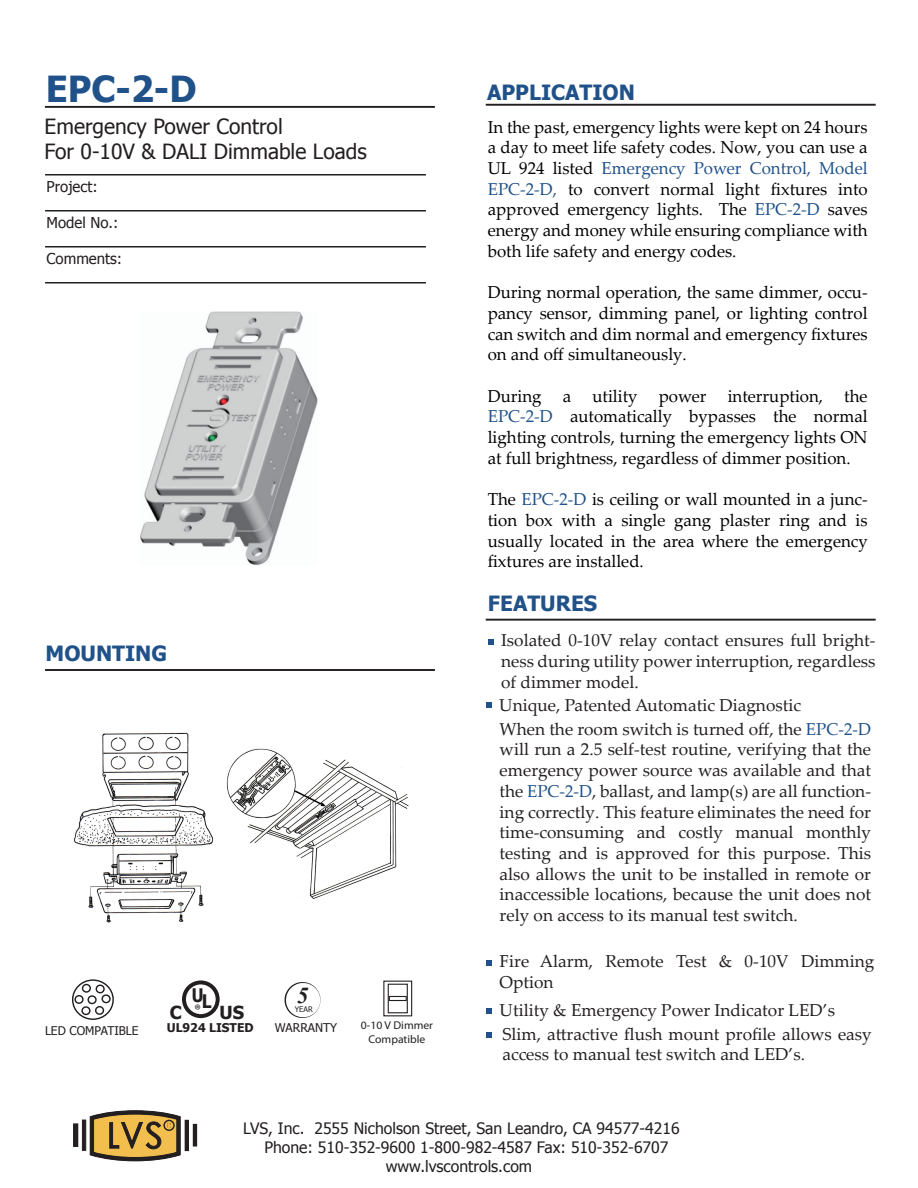
<style>
.page{position:relative;width:918px;height:1188px;background:#fff}
.page>*{position:absolute;margin:0;border:0;box-sizing:border-box;transform-origin:0 0}
.t1{font:700 35.85px "Tahoma";color:#205189}
.t2{font:700 28.8px "Vijaya";color:#231f20}
.t3{font:21px/25.2px "Tahoma";color:#231f20}
.t4{font:700 21px "Tahoma";color:#205189}
.t5{font:700 18.6px "Tahoma";color:#231f20;scale:.85 1}
.t6{font:700 18px "Tahoma";color:#231f20}
.t7{font:17.25px/20.7px "Palatino Linotype";color:#000;text-align:justify}
.t8{font:17.25px/20.7px "Palatino Linotype";color:#231f20}
.t9{font:15.75px "Tahoma";color:#231f20}
.t10{font:15px "Tahoma";color:#231f20}
.t11{font:12px "Tahoma";color:#231f20}
.t12{font:700 12px "Tahoma";color:#231f20}
.t13{font:11.25px/13.5px "Myriad Pro";color:#231f20;text-align:center}
.t14{font:7.65px "Tahoma";color:#231f20}
.s1{color:#205189}
</style>
<div class="page">
<hr style="left:45px;top:174px;width:381px;height:2px;background:#231f20">
<hr style="left:45px;top:210px;width:381px;height:2px;background:#231f20">
<hr style="left:45px;top:246px;width:381px;height:2px;background:#231f20">
<hr style="left:45px;top:282px;width:381px;height:2px;background:#231f20">
<hr style="left:45px;top:106px;width:390px;height:2px;background:#231f20">
<hr style="left:45px;top:669px;width:390px;height:2px;background:#231f20">
<hr style="left:486px;top:104px;width:390px;height:2px;background:#231f20">
<hr style="left:486px;top:619px;width:390px;height:2px;background:#231f20">
<hr style="left:185px;top:1120px;width:4px;height:31px;background:#231f20">
<svg style="left:73px;top:1123px;width:5px;height:24px"></svg>
<hr style="left:74px;top:1124px;width:4px;height:22px;background:#231f20">
<div style="left:82px;top:1120px;width:4px;height:31px;background:#231f20;border:1px solid #231f20"></div>
<hr style="left:193px;top:1124px;width:4px;height:22px;background:#231f20">
<svg style="left:90px;top:1110px;width:91px;height:52px;background:#ac8d4e"></svg>
<div style="left:163px;top:1120px;width:12px;height:11px;border:1px solid #231f20;border-radius:50%"></div>
<svg style="left:73px;top:980px;width:40px;height:39px"></svg>
<div style="left:72px;top:979px;width:42px;height:41px;border:1px solid #231f20;border-radius:50%"></div>
<svg style="left:83px;top:985px;width:7px;height:7px"></svg>
<div style="left:82px;top:984px;width:9px;height:9px;border:1px solid #231f20;border-radius:50%"></div>
<div style="left:96px;top:985px;width:8px;height:8px;background:#fff;border-radius:50%"></div>
<div style="left:96px;top:985px;width:9px;height:8px;border:1px solid #231f20;border-radius:50%"></div>
<svg style="left:75px;top:996px;width:8px;height:7px"></svg>
<div style="left:74px;top:995px;width:10px;height:9px;border:1px solid #231f20;border-radius:50%"></div>
<svg style="left:82px;top:1007px;width:8px;height:7px"></svg>
<div style="left:81px;top:1006px;width:10px;height:9px;border:1px solid #231f20;border-radius:50%"></div>
<svg style="left:96px;top:1007px;width:7px;height:7px"></svg>
<div style="left:95px;top:1006px;width:9px;height:9px;border:1px solid #231f20;border-radius:50%"></div>
<svg style="left:102px;top:995px;width:8px;height:8px"></svg>
<div style="left:102px;top:994px;width:9px;height:9px;border:1px solid #231f20;border-radius:50%"></div>
<svg style="left:88px;top:996px;width:8px;height:8px"></svg>
<div style="left:88px;top:995px;width:9px;height:9px;border:1px solid #231f20;border-radius:50%"></div>
<div style="left:182px;top:980px;width:38px;height:38px;border:4px solid #231f20;border-radius:50%"></div>
<svg style="left:284px;top:982px;width:37px;height:36px"></svg>
<svg style="left:487px;top:702px;width:5px;height:6px"></svg>
<svg style="left:487px;top:961px;width:5px;height:5px"></svg>
<svg style="left:487px;top:1009px;width:5px;height:5px"></svg>
<svg style="left:487px;top:1033px;width:5px;height:5px"></svg>
<svg style="left:488px;top:640px;width:5px;height:5px"></svg>
<hr style="left:1px;top:1135px;width:295px;height:1px;background:#231f20">
<svg style="left:383px;top:981px;width:29px;height:35px"></svg>
<div style="left:388px;top:984px;width:20px;height:29px;background:#fff;border:1px solid #231f20"></div>
<svg style="left:389px;top:996px;width:18px;height:5px"></svg>
<img style="left:140px;top:311px;width:178px;height:255px">
<img style="left:226px;top:748px;width:183px;height:151px">
<img style="left:74px;top:732px;width:139px;height:191px">
<h1 class="t1" style="left:46px;top:64px;width:152px">EPC-2-D</h1>
<p class="t3" style="left:45px;top:113px;width:324px">Emergency Power Control<br>For 0-10V &amp; DALI Dimmable Loads</p>
<p class="t10" style="left:47px;top:176px;width:52px">Project:</p>
<p class="t10" style="left:47px;top:212px;width:73px">Model No.:</p>
<p class="t10" style="left:47px;top:248px;width:77px">Comments:</p>
<p class="t4" style="left:46px;top:639px;width:123px">MOUNTING</p>
<p class="t11" style="left:45px;top:1022px;width:95px">LED COMPATIBLE</p>
<p class="t5" style="left:192px;top:985px;width:25px">U L<sub>®</sub></p>
<p class="t12" style="left:167px;top:1019px;width:88px">UL924 LISTED</p>
<p class="t6" style="left:170px;top:1000px;width:13px">C</p>
<p class="t6" style="left:220px;top:1000px;width:26px">US</p>
<h2 class="t2" style="left:297px;top:973px;width:13px">5</h2>
<p class="t14" style="left:295px;top:1005px;width:20px">YEAR</p>
<p class="t11" style="left:275px;top:1020px;width:64px">WARRANTY</p>
<p class="t13" style="left:361px;top:1019px;width:74px">0-10 V Dimmer<br>Compatible</p>
<p class="t4" style="left:487px;top:77px;width:149px">APPLICATION</p>
<p class="t7" style="left:488px;top:116px;width:381px">In the past, emergency lights were kept on 24 hours a day to meet life safety codes. Now, you can use a UL 924 listed <span class="s1">Emergency Power Control, Model EPC-2-D,</span> to convert normal light fixtures into approved emergency lights. The <span class="s1">EPC-2-D</span> saves energy and money while ensuring compliance with both life safety and energy codes.</p>
<p class="t7" style="left:488px;top:281px;width:381px">During normal operation, the same dimmer, occu&shy;pancy sensor, dimming panel, or lighting control can switch and dim normal and emergency fixtures on and off simultaneously.</p>
<p class="t7" style="left:488px;top:385px;width:381px">During a utility power interruption, the <span class="s1">EPC-2-D</span> automatically bypasses the normal lighting controls, turning the emergency lights ON at full brightness, regardless of dimmer position.</p>
<p class="t7" style="left:488px;top:488px;width:381px">The <span class="s1">EPC-2-D</span> is ceiling or wall mounted in a junc&shy;tion box with a single gang plaster ring and is usually located in the area where the emergency fixtures are installed.</p>
<p class="t4" style="left:488px;top:589px;width:111px">FEATURES</p>
<p class="t8" style="left:501px;top:630px;width:376px;text-align:justify">Isolated 0-10V relay contact ensures full bright&shy;ness during utility power interruption, regardless of dimmer model.</p>
<p class="t8" style="left:499px;top:694px;width:303px">Unique, Patented Automatic Diagnostic</p>
<p class="t8" style="left:500px;top:718px;width:373px;text-align:justify">When the room switch is turned off, the <span class="s1">EPC-2-D </span>will run a 2.5 self-test routine, verifying that the emergency power source was available and that the <span class="s1">EPC-2-D</span>, ballast, and lamp(s) are all function&shy;ing correctly. This feature eliminates the need for time-consuming and costly manual monthly testing and is approved for this purpose. This also allows the unit to be installed in remote or inaccessible locations, because the unit does not rely on access to its manual test switch.</p>
<p class="t8" style="left:500px;top:951px;width:376px">Fire Alarm, Remote Test &amp; 0-10V Dimming<br>Option</p>
<p class="t8" style="left:500px;top:997px;width:374px;line-height:24.2px">Utility &amp; Emergency Power Indicator LED’s<br>Slim, attractive flush mount profile allows easy</p>
<p class="t8" style="left:502px;top:1043px;width:304px">access to manual test switch and LED’s.</p>
<p class="t9" style="left:243px;top:1118px;width:438px">LVS, Inc. 2555 Nicholson Street, San Leandro, CA 94577-4216</p>
<p class="t9" style="left:264px;top:1137px;width:406px">Phone: 510-352-9600 1-800-982-4587 Fax: 510-352-6707</p>
<p class="t9" style="left:386px;top:1156px;width:148px">www.lvscontrols.com</p>
</div>
